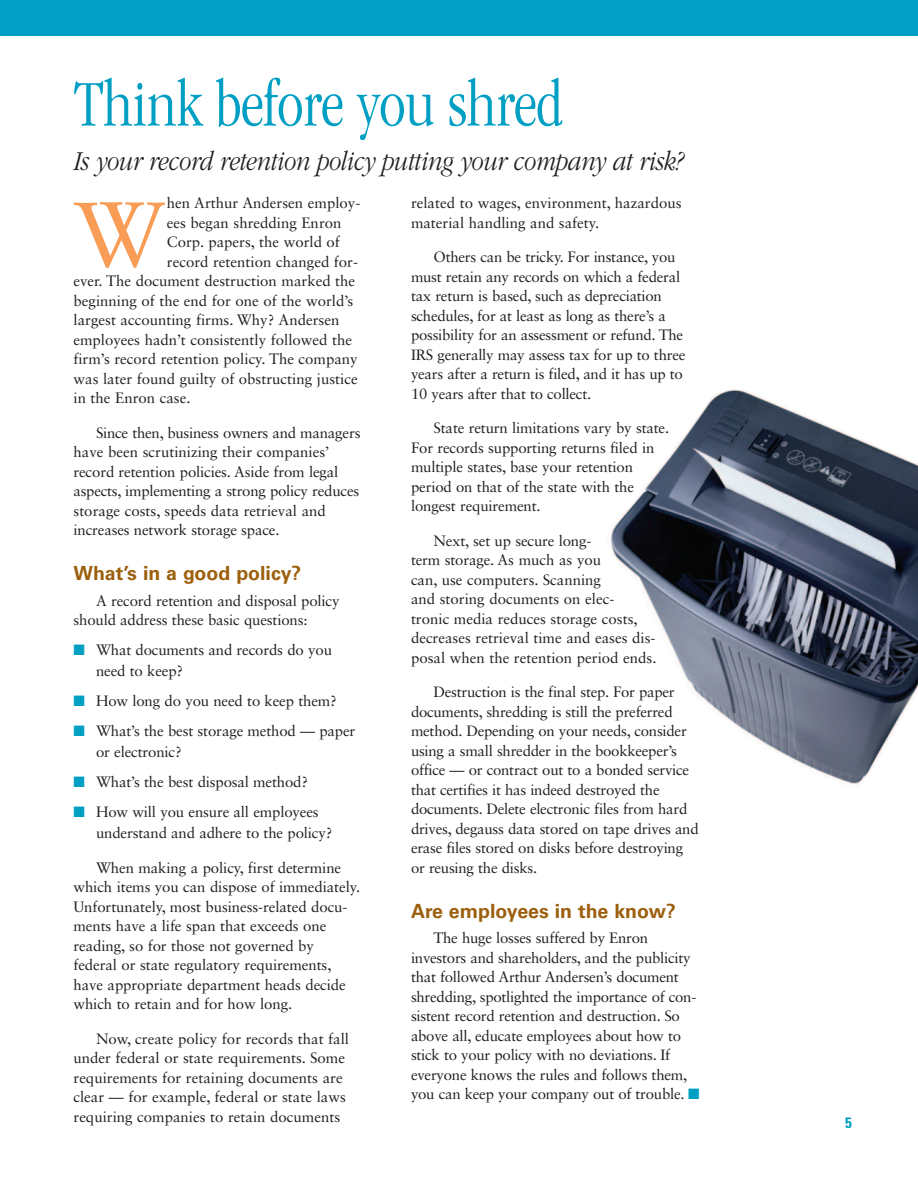
<style>
.page{position:relative;width:918px;height:1188px;background:#fff}
.page>*{position:absolute;margin:0;border:0;box-sizing:border-box;transform-origin:0 0}
.t1{font:91.5px "Sabon LT Std";color:#f89c56}
.t2{font:300 condensed 67.5px "ITC Garamond Std";letter-spacing:-.01em;color:#009fc3}
.t3{font:italic 300 28.5px "ITC Garamond Std";letter-spacing:-.015em;color:#231f20;scale:.85 1}
.t4{font:700 19.5px "Univers LT Std";color:#9c5f0d}
.t5{font:15px/19.5px "Sabon LT Std";letter-spacing:-.01em;color:#231f20}
.t6{font:700 condensed 15px "Univers LT Std";color:#009fc3}
.s1{color:#009fc3}
</style>
<div class="page">
<div style="left:0;top:0;width:918px;height:36px;background:#009fc3"></div>
<img style="left:610px;top:389px;width:308px;height:395px">
<h2 class="t2" style="left:74px;top:78px;width:491px">Think before you shred</h2>
<h3 class="t3" style="left:74px;top:151px;width:719px">Is your record retention policy putting your company at risk?</h3>
<h1 class="t1" style="left:74px;top:197px;width:93px">W</h1>
<p class="t5" style="left:167px;top:194px;width:195px">hen Arthur Andersen employ-</p>
<p class="t5" style="left:411px;top:194px;width:272px">related to wages, environment, hazardous material handling and safety.</p>
<p class="t5" style="left:411px;top:248px;width:276px;text-indent:22px">Others can be tricky. For instance, you must retain any records on which a federal tax return is based, such as depreciation schedules, for at least as long as there’s a possibility for an assessment or refund. The IRS generally may assess tax for up to three years after a return is filed, and it has up to 10 years after that to collect.</p>
<p class="t5" style="left:411px;top:419px;width:260px;text-indent:22px">State return limitations vary by state.<br>For records supporting returns filed in multiple states, base your retention period on that of the state with the longest requirement.</p>
<p class="t5" style="left:411px;top:532px;width:247px;text-indent:22px">Next, set up secure long-<br>term storage. As much as you<br>can, use computers. Scanning<br>and storing documents on elec-<br>tronic media reduces storage costs, decreases retrieval time and eases dis&shy;posal when the retention period ends.</p>
<p class="t5" style="left:411px;top:683px;width:289px;text-indent:22px">Destruction is the final step. For paper documents, shredding is still the preferred method. Depending on your needs, consider using a small shredder in the bookkeeper’s office — or contract out to a bonded service that certifies it has indeed destroyed the documents. Delete electronic files from hard drives, degauss data stored on tape drives and erase files stored on disks before destroying or reusing the disks.</p>
<h3 class="t4" style="left:411px;top:904px;width:266px">Are employees in the know?</h3>
<p class="t5" style="left:411px;top:929px;width:290px;text-indent:22px">The huge losses suffered by Enron investors and shareholders, and the publicity that followed Arthur Andersen’s document shredding, spotlighted the importance of con&shy;sistent record retention and destruction. So above all, educate employees about how to stick to your policy with no deviations. If everyone knows the rules and follows them, you can keep your company out of trouble. <span class="s1">■</span></p>
<p class="t5" style="left:167px;top:214px;width:176px">ees began shredding Enron</p>
<p class="t5" style="left:167px;top:233px;width:175px">Corp. papers, the world of</p>
<p class="t5" style="left:167px;top:253px;width:193px">record retention changed for-</p>
<p class="t5" style="left:74px;top:272px;width:283px">ever. The document destruction marked the</p>
<p class="t5" style="left:74px;top:292px;width:281px">beginning of the end for one of the world’s</p>
<p class="t5" style="left:74px;top:311px;width:267px">largest accounting firms. Why? Andersen</p>
<p class="t5" style="left:74px;top:331px;width:280px">employees hadn’t consistently followed the</p>
<p class="t5" style="left:74px;top:350px;width:286px">firm’s record retention policy. The company</p>
<p class="t5" style="left:74px;top:370px;width:286px">was later found guilty of obstructing justice</p>
<p class="t5" style="left:74px;top:389px;width:119px">in the Enron case.</p>
<p class="t5" style="left:74px;top:424px;width:289px;text-indent:22px">Since then, business owners and managers have been scrutinizing their companies’ record retention policies. Aside from legal aspects, implementing a strong policy reduces storage costs, speeds data retrieval and increases network storage space.</p>
<h3 class="t4" style="left:74px;top:566px;width:229px">What’s in a good policy?</h3>
<p class="t5" style="left:74px;top:592px;width:268px;text-indent:22px">A record retention and disposal policy should address these basic questions:</p>
<p class="t5" style="left:96px;top:641px;width:238px;line-height:21px;text-indent:-22px"><span class="s1">■</span> What documents and records do you need to keep?</p>
<p class="t5" style="left:74px;top:692px;width:265px"><span class="s1">■</span> How long do you need to keep them?</p>
<p class="t5" style="left:96px;top:722px;width:261px;line-height:21px;text-indent:-22px"><span class="s1">■</span> What’s the best storage method — paper or electronic?</p>
<p class="t5" style="left:74px;top:773px;width:236px"><span class="s1">■</span> What’s the best disposal method?</p>
<p class="t5" style="left:96px;top:803px;width:238px;line-height:21px;text-indent:-22px"><span class="s1">■</span> How will you ensure all employees understand and adhere to the policy?</p>
<p class="t5" style="left:74px;top:859px;width:288px;text-indent:22px">When making a policy, first determine which items you can dispose of immediately.<br>Unfortunately, most business-related docu&shy;ments have a life span that exceeds one reading, so for those not governed by federal or state regulatory requirements, have appropriate department heads decide which to retain and for how long.</p>
<p class="t5" style="left:74px;top:1030px;width:277px;text-indent:22px">Now, create policy for records that fall under federal or state requirements. Some requirements for retaining documents are clear — for example, federal or state laws requiring companies to retain documents</p>
<p class="t6" style="left:845px;top:1117px;width:8px">5</p>
</div>
